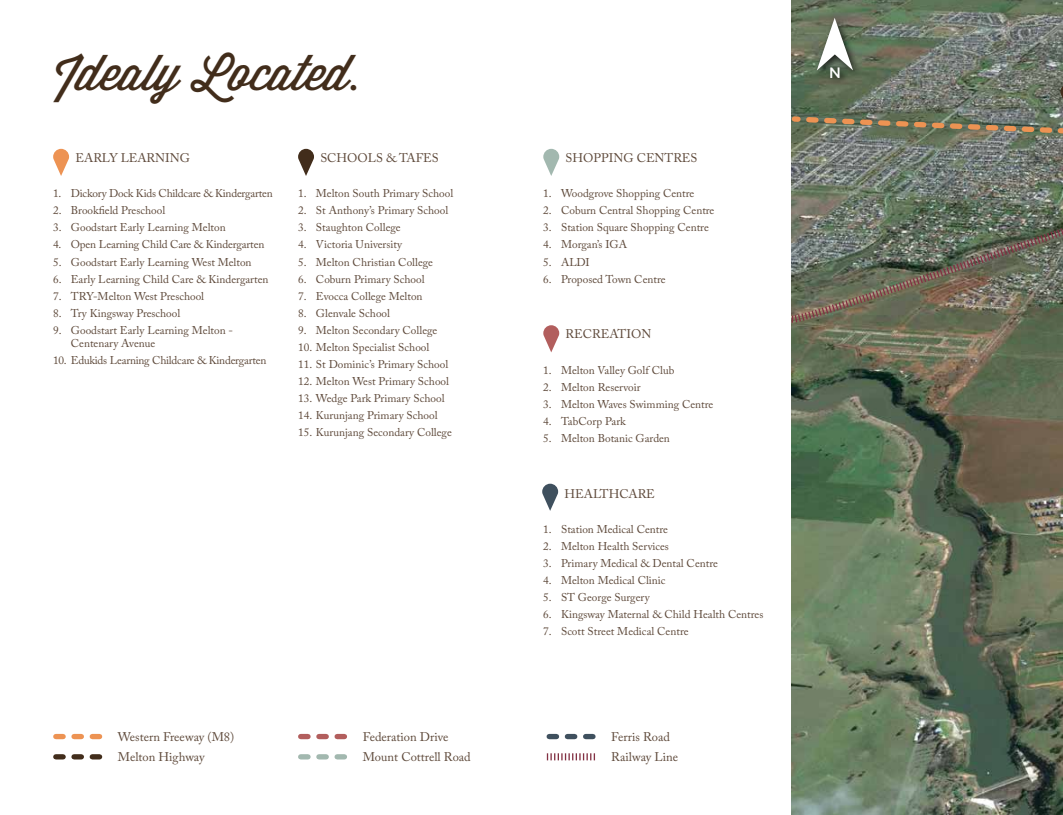
<style>
.page{position:relative;width:1063px;height:815px;background:#fff}
.page>*{position:absolute;margin:0;border:0;box-sizing:border-box;transform-origin:0 0}
.t1{font:48.75px "Wisdom Script AI";color:#422d1b}
.t2{font:500 15px "Gotham";color:#fff}
.t3{font:12.5px/20.2px "Adobe Caslon Pro";color:#5d4839}
.t4{font:11.25px/13.5px "Adobe Caslon Pro";color:#5d4839}
.t5{font:11.25px "Adobe Caslon Pro";letter-spacing:-.02em;color:#5d4839}
</style>
<div class="page">
<svg style="left:53px;top:149px;width:16px;height:27px"></svg>
<svg style="left:543px;top:149px;width:16px;height:27px"></svg>
<svg style="left:542px;top:484px;width:16px;height:27px"></svg>
<svg style="left:298px;top:149px;width:16px;height:27px"></svg>
<svg style="left:543px;top:325px;width:16px;height:27px"></svg>
<svg style="left:301px;top:734px;width:43px;height:5px"></svg>
<svg style="left:301px;top:754px;width:43px;height:5px"></svg>
<svg style="left:56px;top:754px;width:44px;height:5px"></svg>
<svg style="left:56px;top:734px;width:44px;height:5px"></svg>
<svg style="left:549px;top:734px;width:44px;height:5px"></svg>
<svg style="left:547px;top:753px;width:48px;height:7px"></svg>
<img style="left:792px;top:0;width:271px;height:815px">
<svg style="left:791px;top:281px;width:272px;height:92px;background:#6e6f59"></svg>
<svg style="left:791px;top:114px;width:272px;height:167px;background:#6d7569"></svg>
<svg style="left:798px;top:84px;width:265px;height:59px;background:#727765"></svg>
<div style="left:813px;top:15px;width:49px;height:71px;background:#000;opacity:.75"></div>
<svg style="left:817px;top:18px;width:36px;height:53px"></svg>
<h1 class="t1" style="left:53px;top:35px;width:310px">Idealy Located.</h1>
<p class="t3" style="left:75px;top:147px;width:116px">EARLY LEARNING</p>
<p class="t5" style="left:53px;top:187px;width:221px">1. Dickory Dock Kids Childcare &amp; Kindergarten</p>
<p class="t4" style="left:53px;top:204px;width:114px">2. Brookfield Preschool</p>
<p class="t4" style="left:53px;top:221px;width:174px">3. Goodstart Early Learning Melton</p>
<p class="t4" style="left:53px;top:238px;width:213px">4. Open Learning Child Care &amp; Kindergarten</p>
<p class="t4" style="left:53px;top:255px;width:200px">5. Goodstart Early Learning West Melton</p>
<p class="t4" style="left:53px;top:272px;width:217px">6. Early Learning Child Care &amp; Kindergarten</p>
<p class="t4" style="left:53px;top:289px;width:153px">7. TRY-Melton West Preschool</p>
<p class="t4" style="left:53px;top:306px;width:129px">8. Try Kingsway Preschool</p>
<p class="t4" style="left:71px;top:323px;width:164px;text-indent:-18px">9. Goodstart Early Learning Melton -<br>Centenary Avenue</p>
<p class="t5" style="left:53px;top:354px;width:215px">10. Edukids Learning Childcare &amp; Kindergarten</p>
<p class="t3" style="left:320px;top:147px;width:120px">SCHOOLS &amp; TAFES</p>
<p class="t4" style="left:298px;top:187px;width:157px">1. Melton South Primary School</p>
<p class="t4" style="left:298px;top:204px;width:152px">2. St Anthony’s Primary School</p>
<p class="t4" style="left:298px;top:221px;width:104px">3. Staughton College</p>
<p class="t4" style="left:298px;top:238px;width:105px">4. Victoria University</p>
<p class="t4" style="left:298px;top:255px;width:136px">5. Melton Christian College</p>
<p class="t4" style="left:298px;top:272px;width:128px">6. Coburn Primary School</p>
<p class="t4" style="left:298px;top:289px;width:126px">7. Evocca College Melton</p>
<p class="t4" style="left:298px;top:306px;width:93px">8. Glenvale School</p>
<p class="t4" style="left:298px;top:323px;width:141px">9. Melton Secondary College</p>
<p class="t4" style="left:298px;top:340px;width:133px">10. Melton Specialist School</p>
<p class="t4" style="left:298px;top:357px;width:152px">11. St Dominic’s Primary School</p>
<p class="t4" style="left:298px;top:374px;width:152px">12. Melton West Primary School</p>
<p class="t4" style="left:298px;top:391px;width:148px">13. Wedge Park Primary School</p>
<p class="t4" style="left:298px;top:408px;width:141px">14. Kurunjang Primary School</p>
<p class="t4" style="left:298px;top:425px;width:155px">15. Kurunjang Secondary College</p>
<p class="t3" style="left:566px;top:147px;width:133px">SHOPPING CENTRES</p>
<p class="t4" style="left:543px;top:187px;width:153px">1. Woodgrove Shopping Centre</p>
<p class="t4" style="left:543px;top:204px;width:173px">2. Coburn Central Shopping Centre</p>
<p class="t4" style="left:543px;top:221px;width:167px">3. Station Square Shopping Centre</p>
<p class="t4" style="left:543px;top:238px;width:85px">4. Morgan’s IGA</p>
<p class="t4" style="left:543px;top:255px;width:48px">5. ALDI</p>
<p class="t4" style="left:543px;top:272px;width:124px">6. Proposed Town Centre</p>
<p class="t3" style="left:566px;top:324px;width:87px">RECREATION</p>
<p class="t4" style="left:543px;top:363px;width:133px">1. Melton Valley Golf Club</p>
<p class="t4" style="left:543px;top:380px;width:99px">2. Melton Reservoir</p>
<p class="t4" style="left:543px;top:397px;width:172px">3. Melton Waves Swimming Centre</p>
<p class="t4" style="left:543px;top:414px;width:84px">4. TabCorp Park</p>
<p class="t4" style="left:543px;top:431px;width:128px">5. Melton Botanic Garden</p>
<p class="t3" style="left:565px;top:483px;width:92px">HEALTHCARE</p>
<p class="t4" style="left:543px;top:523px;width:126px">1. Station Medical Centre</p>
<p class="t4" style="left:543px;top:540px;width:127px">2. Melton Health Services</p>
<p class="t4" style="left:543px;top:557px;width:176px">3. Primary Medical &amp; Dental Centre</p>
<p class="t4" style="left:543px;top:574px;width:124px">4. Melton Medical Clinic</p>
<p class="t4" style="left:543px;top:591px;width:108px">5. ST George Surgery</p>
<p class="t4" style="left:543px;top:608px;width:222px">6. Kingsway Maternal &amp; Child Health Centres</p>
<p class="t4" style="left:543px;top:625px;width:147px">7. Scott Street Medical Centre</p>
<p class="t3" style="left:118px;top:726px;width:118px">Western Freeway (M8)</p>
<p class="t3" style="left:611px;top:726px;width:68px">Ferris Road<br>Railway Line</p>
<p class="t3" style="left:363px;top:726px;width:87px">Federation Drive</p>
<p class="t3" style="left:118px;top:747px;width:88px">Melton Highway</p>
<p class="t3" style="left:363px;top:747px;width:109px">Mount Cottrell Road</p>
<h2 class="t2" style="left:829px;top:62px;width:13px">N</h2>
</div>
